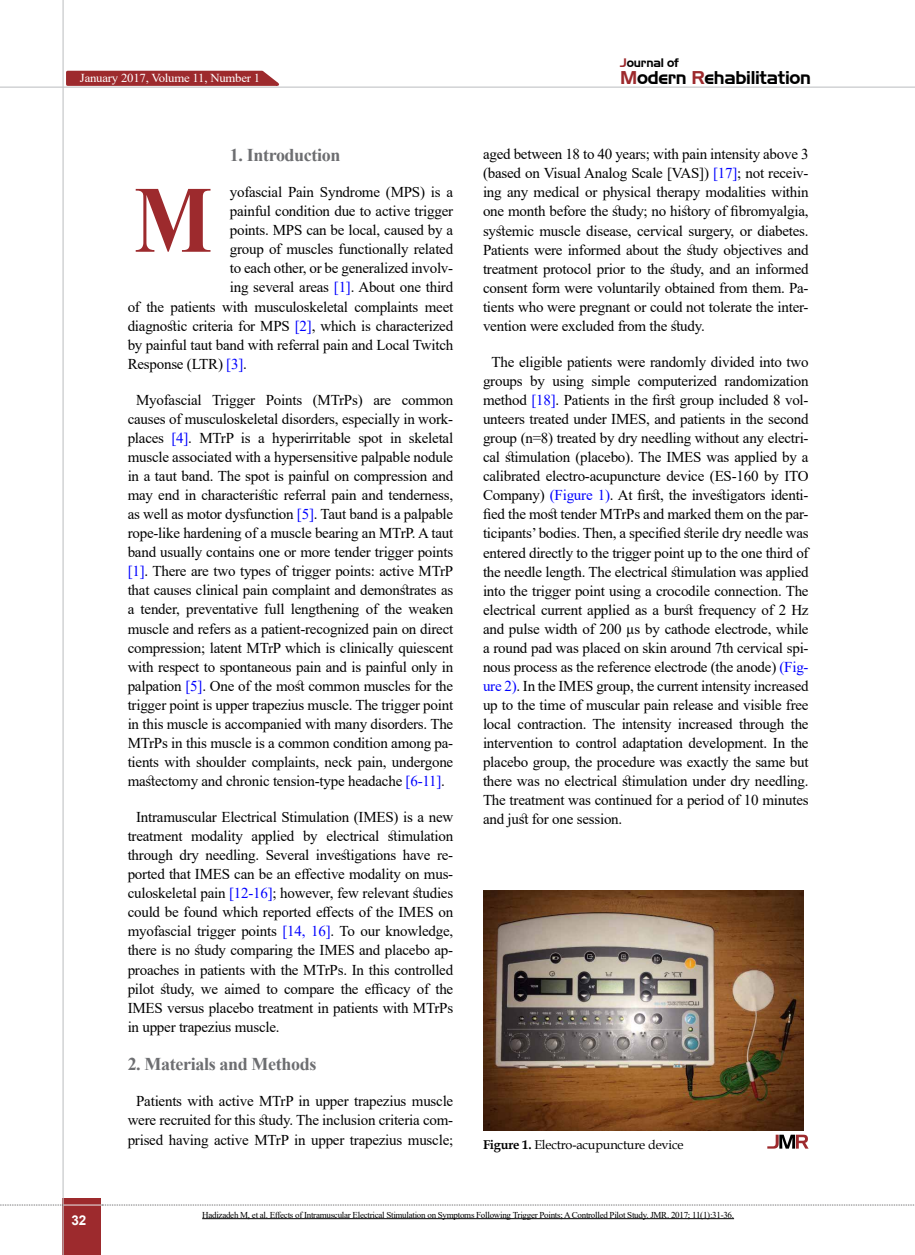
<style>
.page{position:relative;width:915px;height:1255px;background:#fff}
.page>*{position:absolute;margin:0;border:0;box-sizing:border-box;transform-origin:0 0}
.t1{font:700 94.8px "Times New Roman";color:#9d2a2d;scale:.87 1}
.t2{font:700 18px "Times New Roman";letter-spacing:-.02em;color:#6d6e71}
.t3{font:18px "Aero Regular SWFTE";letter-spacing:-.015em;color:#000}
.t4{font:15px/19px "Times New Roman";letter-spacing:-.015em;color:#000;text-align:justify}
.t5{font:700 13.5px "Arial";color:#fff}
.t6{font:12.75px "Book Antiqua";letter-spacing:-.015em;color:#000}
.t7{font:12.15px "Times New Roman";letter-spacing:-.015em;color:#fff;scale:1.05 1}
.t8{font:12px "Aero Regular SWFTE";letter-spacing:-.015em;color:#000}
.t9{font:9px "Times New Roman";letter-spacing:-.03em;color:#000}
.s1{color:#00f}
.s2{color:#9d2a2d}
.s3{font-weight:700}
</style>
<div class="page">
<div style="left:63px;top:1198px;width:38px;height:56px;background:#9d2a2d"></div>
<hr style="left:62px;top:0;width:2px;height:1254px;background:#c2c4c6">
<hr style="left:0;top:87px;width:914px;height:1px;background:#c2c4c6">
<hr style="left:63px;top:1204px;width:38px;height:1px;background:#ebebec">
<svg style="left:0;top:1204px;width:63px;height:1px"></svg>
<svg style="left:102px;top:1204px;width:813px;height:1px"></svg>
<hr style="left:202px;top:1218px;width:531px;height:1px;background:#000">
<img style="left:483px;top:890px;width:319px;height:240px">
<svg style="left:767px;top:1134px;width:41px;height:14px"></svg>
<svg style="left:64px;top:70px;width:222px;height:17px;background:#ac4d4f"></svg>
<p class="t7" style="left:80px;top:69px;width:173px">January 2017, Volume 11, Number 1</p>
<p class="t2" style="left:230px;top:142px;width:112px">1. Introduction</p>
<p class="t4" style="left:230px;top:182px;width:225px">yofascial Pain Syndrome (MPS) is a</p>
<p class="t4" style="left:230px;top:201px;width:225px">painful condition due to active trigger</p>
<p class="t4" style="left:230px;top:220px;width:225px">points. MPS can be local, caused by a</p>
<p class="t4" style="left:230px;top:239px;width:225px">group of muscles functionally related</p>
<p class="t4" style="left:230px;top:258px;width:225px">to each other, or be generalized involv-</p>
<p class="t4" style="left:230px;top:277px;width:225px">ing several areas <span class="s1">[1]</span>. About one third</p>
<p class="t4" style="left:128px;top:296px;width:327px">of the patients with musculoskeletal complaints meet</p>
<p class="t4" style="left:128px;top:315px;width:327px">diagnostic criteria for MPS <span class="s1">[2]</span>, which is characterized</p>
<p class="t4" style="left:128px;top:334px;width:327px">by painful taut band with referral pain and Local Twitch</p>
<p class="t4" style="left:128px;top:353px;width:121px">Response (LTR) <span class="s1">[3]</span>.</p>
<p class="t4" style="left:128px;top:390px;width:327px;text-align:center">Myofascial Trigger Points (MTrPs) are common causes of musculoskeletal disorders, especially in work&shy;places <span class="s1">[4]</span>. MTrP is a hyperirritable spot in skeletal muscle associated with a hypersensitive palpable nodule in a taut band. The spot is painful on compression and may end in characteristic referral pain and tenderness, as well as motor dysfunction <span class="s1">[5]</span>. Taut band is a palpable rope-like hardening of a muscle bearing an MTrP. A taut band usually contains one or more tender trigger points <span class="s1">[1]</span>. There are two types of trigger points: active MTrP that causes clinical pain complaint and demonstrates as a tender, preventative full lengthening of the weaken muscle and refers as a patient-recognized pain on direct compression; latent MTrP which is clinically quiescent with respect to spontaneous pain and is painful only in palpation <span class="s1">[5]</span>. One of the most common muscles for the trigger point is upper trapezius muscle. The trigger point in this muscle is accompanied with many disorders. The MTrPs in this muscle is a common condition among pa&shy;tients with shoulder complaints, neck pain, undergone mastectomy and chronic tension-type headache <span class="s1">[6-11]</span>.</p>
<p class="t4" style="left:128px;top:807px;width:327px;text-indent:9px">Intramuscular Electrical Stimulation (IMES) is a new treatment modality applied by electrical stimulation through dry needling. Several investigations have re&shy;ported that IMES can be an effective modality on mus&shy;culoskeletal pain <span class="s1">[12-16]</span>; however, few relevant studies could be found which reported effects of the IMES on myofascial trigger points <span class="s1">[14, 16]</span>. To our knowledge, there is no study comparing the IMES and placebo ap&shy;proaches in patients with the MTrPs. In this controlled pilot study, we aimed to compare the efficacy of the IMES versus placebo treatment in patients with MTrPs in upper trapezius muscle.</p>
<p class="t2" style="left:128px;top:1051px;width:190px">2. Materials and Methods</p>
<p class="t4" style="left:128px;top:1091px;width:327px;text-align:center">Patients with active MTrP in upper trapezius muscle were recruited for this study. The inclusion criteria com&shy;prised having active MTrP in upper trapezius muscle;</p>
<h1 class="t1" style="left:134px;top:152px;width:91px">M</h1>
<p class="t8" style="left:620px;top:55px;width:60px"><span class="s2">J</span>ournal of</p>
<p class="t3" style="left:620px;top:67px;width:192px"><span class="s2">M</span>odern <span class="s2">R</span>ehabilitation</p>
<p class="t4" style="left:483px;top:144px;width:327px">aged between 18 to 40 years; with pain intensity above 3 (based on Visual Analog Scale [VAS]) <span class="s1">[17]</span>; not receiv&shy;ing any medical or physical therapy modalities within one month before the study; no history of fibromyalgia, systemic muscle disease, cervical surgery, or diabetes.<br>Patients were informed about the study objectives and treatment protocol prior to the study, and an informed consent form were voluntarily obtained from them. Pa&shy;tients who were pregnant or could not tolerate the inter&shy;vention were excluded from the study.</p>
<p class="t4" style="left:483px;top:352px;width:327px;text-indent:9px">The eligible patients were randomly divided into two groups by using simple computerized randomization method <span class="s1">[18]</span>. Patients in the first group included 8 vol&shy;unteers treated under IMES, and patients in the second group (n=8) treated by dry needling without any electri&shy;cal stimulation (placebo). The IMES was applied by a calibrated electro-acupuncture device (ES-160 by ITO Company) <span class="s1">(Figure 1)</span>. At first, the investigators identi&shy;fied the most tender MTrPs and marked them on the par&shy;ticipants’ bodies. Then, a specified sterile dry needle was entered directly to the trigger point up to the one third of the needle length. The electrical stimulation was applied into the trigger point using a crocodile connection. The electrical current applied as a burst frequency of 2 Hz and pulse width of 200 µs by cathode electrode, while a round pad was placed on skin around 7th cervical spi&shy;nous process as the reference electrode (the anode) <span class="s1">(Fig&shy;ure 2)</span>. In the IMES group, the current intensity increased up to the time of muscular pain release and visible free local contraction. The intensity increased through the intervention to control adaptation development. In the placebo group, the procedure was exactly the same but there was no electrical stimulation under dry needling.<br>The treatment was continued for a period of 10 minutes and just for one session.</p>
<p class="t6" style="left:483px;top:1135px;width:202px"><span class="s3">Figure 1.</span> Electro-acupuncture device</p>
<p class="t5" style="left:71px;top:1210px;width:17px">32</p>
<p class="t9" style="left:202px;top:1208px;width:533px">Hadizadeh M, et al. Effects of Intramuscular Electrical Stimulation on Symptoms Following Trigger Points; A Controlled Pilot Study. JMR. 2017; 11(1):31-36.</p>
</div>
